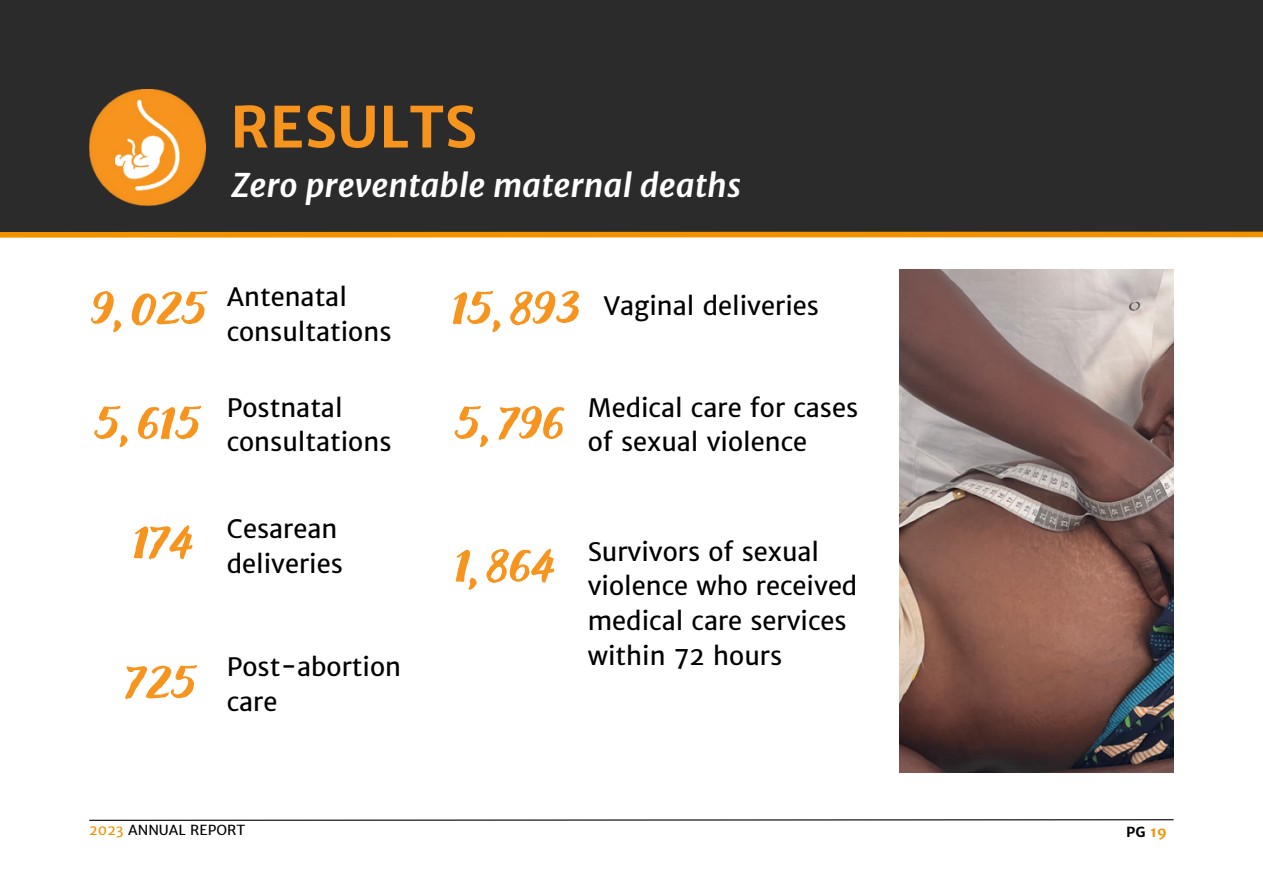
<style>
.page{position:relative;width:1263px;height:894px;background:#fff}
.page>*{position:absolute;margin:0;border:0;box-sizing:border-box;transform-origin:0 0}
.t1{font:64.5px "Adlery Pro";color:#f7941e}
.t2{font:700 56.25px "Merriweather Sans";color:#f7941e}
.t3{font:italic 700 32.1px "Merriweather Sans";color:#fffefd}
.t4{font:25.5px/34.8px "Merriweather Sans";color:#000}
.t5{font:13.95px "Merriweather Sans";color:#000}
.t6{font:700 13.95px "Merriweather Sans";color:#000}
.s1{color:#f39200}
</style>
<div class="page">
<svg style="left:89px;top:819px;width:1085px;height:2px;background:#6e6e6e"></svg>
<div style="left:0;top:0;width:1263px;height:233px;background:#2b2b2b"></div>
<div style="left:0;top:231px;width:1263px;height:6px;background:#f39200"></div>
<img style="left:89px;top:89px;width:116px;height:116px">
<img style="left:899px;top:269px;width:274px;height:503px">
<h2 class="t2" style="left:230px;top:92px;width:249px">RESULTS</h2>
<p class="t3" style="left:231px;top:166px;width:511px">Zero preventable maternal deaths</p>
<h1 class="t1" style="left:89px;top:272px;width:118px">9,025</h1>
<p class="t4" style="left:227px;top:279px;width:166px">Antenatal consultations</p>
<h1 class="t1" style="left:92px;top:387px;width:109px">5,615</h1>
<p class="t4" style="left:227px;top:390px;width:166px">Postnatal consultations</p>
<h1 class="t1" style="left:131px;top:506px;width:61px">174</h1>
<p class="t4" style="left:227px;top:511px;width:118px">Cesarean deliveries</p>
<h1 class="t1" style="left:123px;top:646px;width:74px">725</h1>
<p class="t4" style="left:227px;top:649px;width:176px">Post-abortion care</p>
<h1 class="t1" style="left:450px;top:272px;width:130px">15,893</h1>
<p class="t4" style="left:603px;top:288px;width:217px">Vaginal deliveries</p>
<h1 class="t1" style="left:453px;top:387px;width:112px">5,796</h1>
<p class="t4" style="left:588px;top:390px;width:272px">Medical care for cases of sexual violence</p>
<h1 class="t1" style="left:453px;top:529px;width:101px">1,864</h1>
<p class="t4" style="left:588px;top:534px;width:271px">Survivors of sexual violence who received medical care services within 72 hours</p>
<p class="t5" style="left:89px;top:821px;width:157px"><span class="s1">2023</span> ANNUAL REPORT</p>
<p class="t6" style="left:1126px;top:823px;width:42px">PG <span class="s1">19</span></p>
</div>
